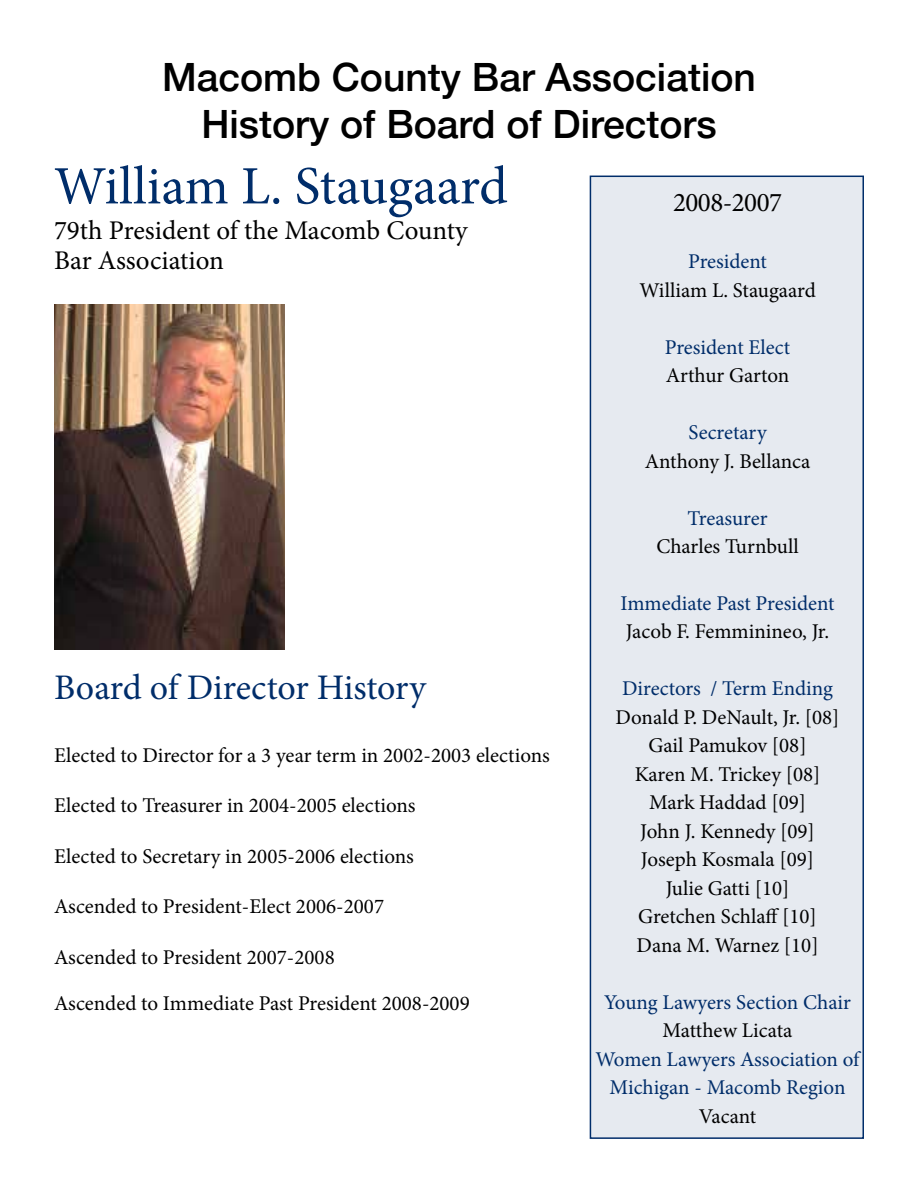
<style>
.page{position:relative;width:918px;height:1188px;background:#fff}
.page>*{position:absolute;margin:0;border:0;box-sizing:border-box;transform-origin:0 0}
.t1{font:54px "Minion Pro";color:#002d6a}
.t2{font:500 39px/46.8px "Helvetica Neue";color:#000;text-align:center}
.t3{font:36px "Minion Pro";letter-spacing:-.005em;color:#002d6a}
.t4{font:27px/30px "Minion Pro";color:#000}
.t5{font:27px "Minion Pro";letter-spacing:-.02em;color:#000}
.t6{font:21px/28.5px "Minion Pro";color:#000;text-align:center}
.t7{font:21px/28.5px "Minion Pro";color:#002d6a;text-align:center}
</style>
<div class="page">
<div style="left:590px;top:176px;width:273px;height:962px;background:#e6eaf0"></div>
<div style="left:590px;top:176px;width:274px;height:963px;border:2px solid #002d6a"></div>
<img style="left:54px;top:305px;width:230px;height:345px">
<h2 class="t2" style="left:162px;top:51px;width:595px">Macomb County Bar Association<br>History of Board of Directors</h2>
<h1 class="t1" style="left:54px;top:150px;width:455px">William L. Staugaard</h1>
<p class="t4" style="left:54px;top:216px;width:415px">79th President of the Macomb County<br>Bar Association</p>
<h3 class="t3" style="left:54px;top:663px;width:374px">Board of Director History</h3>
<p class="t6" style="left:54px;top:741px;width:497px">Elected to Director for a 3 year term in 2002-2003 elections</p>
<p class="t6" style="left:54px;top:791px;width:363px">Elected to Treasurer in 2004-2005 elections</p>
<p class="t6" style="left:54px;top:842px;width:361px">Elected to Secretary in 2005-2006 elections</p>
<p class="t6" style="left:54px;top:892px;width:332px">Ascended to President-Elect 2006-2007</p>
<p class="t6" style="left:54px;top:934px;width:417px;line-height:46.2px;text-align:left">Ascended to President 2007-2008<br>Ascended to Immediate Past President 2008-2009</p>
<p class="t5" style="left:673px;top:184px;width:110px">2008-2007</p>
<p class="t7" style="left:688px;top:247px;width:80px">President</p>
<p class="t6" style="left:639px;top:276px;width:178px">William L. Staugaard</p>
<p class="t7" style="left:665px;top:333px;width:127px">President Elect</p>
<p class="t6" style="left:666px;top:361px;width:125px">Arthur Garton</p>
<p class="t7" style="left:688px;top:418px;width:80px">Secretary</p>
<p class="t6" style="left:645px;top:447px;width:167px">Anthony J. Bellanca</p>
<p class="t7" style="left:688px;top:504px;width:81px">Treasurer</p>
<p class="t6" style="left:656px;top:532px;width:144px">Charles Turnbull</p>
<p class="t7" style="left:621px;top:589px;width:215px">Immediate Past President</p>
<p class="t6" style="left:626px;top:618px;width:205px">Jacob F. Femminineo, Jr.</p>
<p class="t7" style="left:622px;top:675px;width:212px">Directors / Term Ending</p>
<p class="t6" style="left:616px;top:703px;width:225px">Donald P. DeNault, Jr. [08]<br>Gail Pamukov [08]<br>Karen M. Trickey [08]<br>Mark Haddad [09]<br>John J. Kennedy [09]<br>Joseph Kosmala [09]<br>Julie Gatti [10]<br>Gretchen Schlaff [10]<br>Dana M. Warnez [10]</p>
<p class="t7" style="left:604px;top:988px;width:248px">Young Lawyers Section Chair</p>
<p class="t6" style="left:663px;top:1017px;width:131px">Matthew Licata</p>
<p class="t7" style="left:596px;top:1045px;width:265px">Women Lawyers Association of<br>Michigan - Macomb Region</p>
<p class="t6" style="left:699px;top:1102px;width:59px">Vacant</p>
</div>
